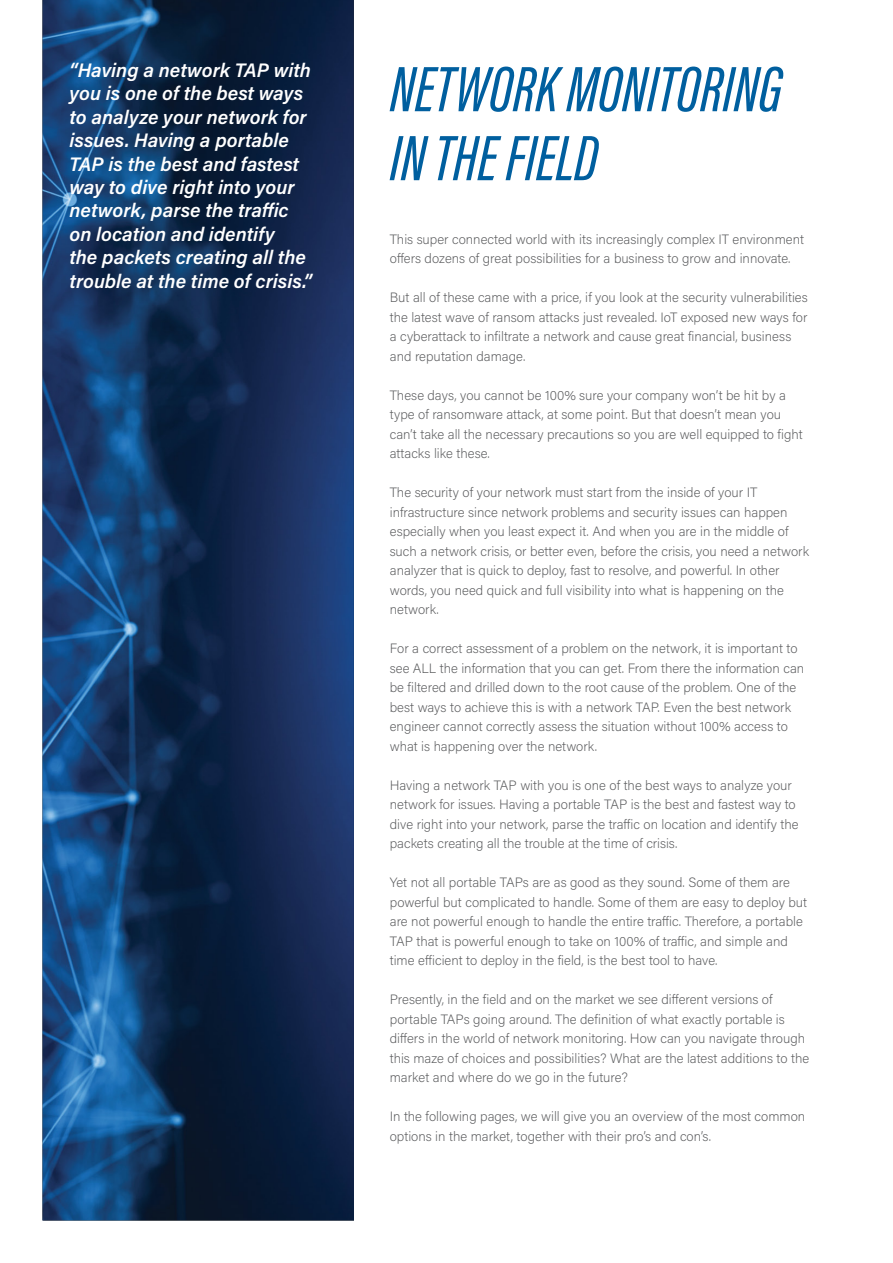
<style>
.page{position:relative;width:893px;height:1263px;background:#fff}
.page>*{position:absolute;margin:0;border:0;box-sizing:border-box;transform-origin:0 0}
.t1{font:italic 500 66px/69px "Acumin Pro Extra Cond";color:#005f9f}
.t2{font:italic 600 19.5px/23.4px "Acumin Pro";color:#fff}
.t3{font:200 13.5px/19.5px "Acumin Pro";color:#58595b}
</style>
<div class="page">
<img style="left:43px;top:0;width:311px;height:1220px">
<p class="t2" style="left:70px;top:58px;width:244px">“Having a network TAP with you is one of the best ways to analyze your network for issues. Having a portable<br>TAP is the best and fastest way to dive right into your network, parse the traffic on location and identify<br>the packets creating all the trouble at the time of crisis.”</p>
<h1 class="t1" style="left:390px;top:54px;width:394px">NETWORK MONITORING<br>IN THE FIELD</h1>
<p class="t3" style="left:390px;top:229px;width:416px">This super connected world with its increasingly complex IT environment offers dozens of great possibilities for a business to grow and innovate.</p>
<p class="t3" style="left:390px;top:287px;width:420px">But all of these came with a price, if you look at the security vulnerabilities the latest wave of ransom attacks just revealed. IoT exposed new ways for a cyberattack to infiltrate a network and cause great financial, business and reputation damage.</p>
<p class="t3" style="left:390px;top:385px;width:414px">These days, you cannot be 100% sure your company won’t be hit by a type of ransomware attack, at some point. But that doesn’t mean you can’t take all the necessary precautions so you are well equipped to fight attacks like these.</p>
<p class="t3" style="left:390px;top:482px;width:421px">The security of your network must start from the inside of your IT infrastructure since network problems and security issues can happen especially when you least expect it. And when you are in the middle of such a network crisis, or better even, before the crisis, you need a network analyzer that is quick to deploy, fast to resolve, and powerful. In other words, you need quick and full visibility into what is happening on the network.</p>
<p class="t3" style="left:390px;top:638px;width:416px">For a correct assessment of a problem on the network, it is important to see ALL the information that you can get. From there the information can be filtered and drilled down to the root cause of the problem. One of the best ways to achieve this is with a network TAP. Even the best network engineer cannot correctly assess the situation without 100% access to what is happening over the network.</p>
<p class="t3" style="left:390px;top:775px;width:410px">Having a network TAP with you is one of the best ways to analyze your network for issues. Having a portable TAP is the best and fastest way to dive right into your network, parse the traffic on location and identify the packets creating all the trouble at the time of crisis.</p>
<p class="t3" style="left:390px;top:872px;width:419px">Yet not all portable TAPs are as good as they sound. Some of them are powerful but complicated to handle. Some of them are easy to deploy but are not powerful enough to handle the entire traffic. Therefore, a portable TAP that is powerful enough to take on 100% of traffic, and simple and time efficient to deploy in the field, is the best tool to have.</p>
<p class="t3" style="left:390px;top:989px;width:421px">Presently, in the field and on the market we see different versions of portable TAPs going around. The definition of what exactly portable is differs in the world of network monitoring. How can you navigate through this maze of choices and possibilities? What are the latest additions to the market and where do we go in the future?</p>
<p class="t3" style="left:390px;top:1106px;width:417px">In the following pages, we will give you an overview of the most common options in the market, together with their pro’s and con’s.</p>
</div>
